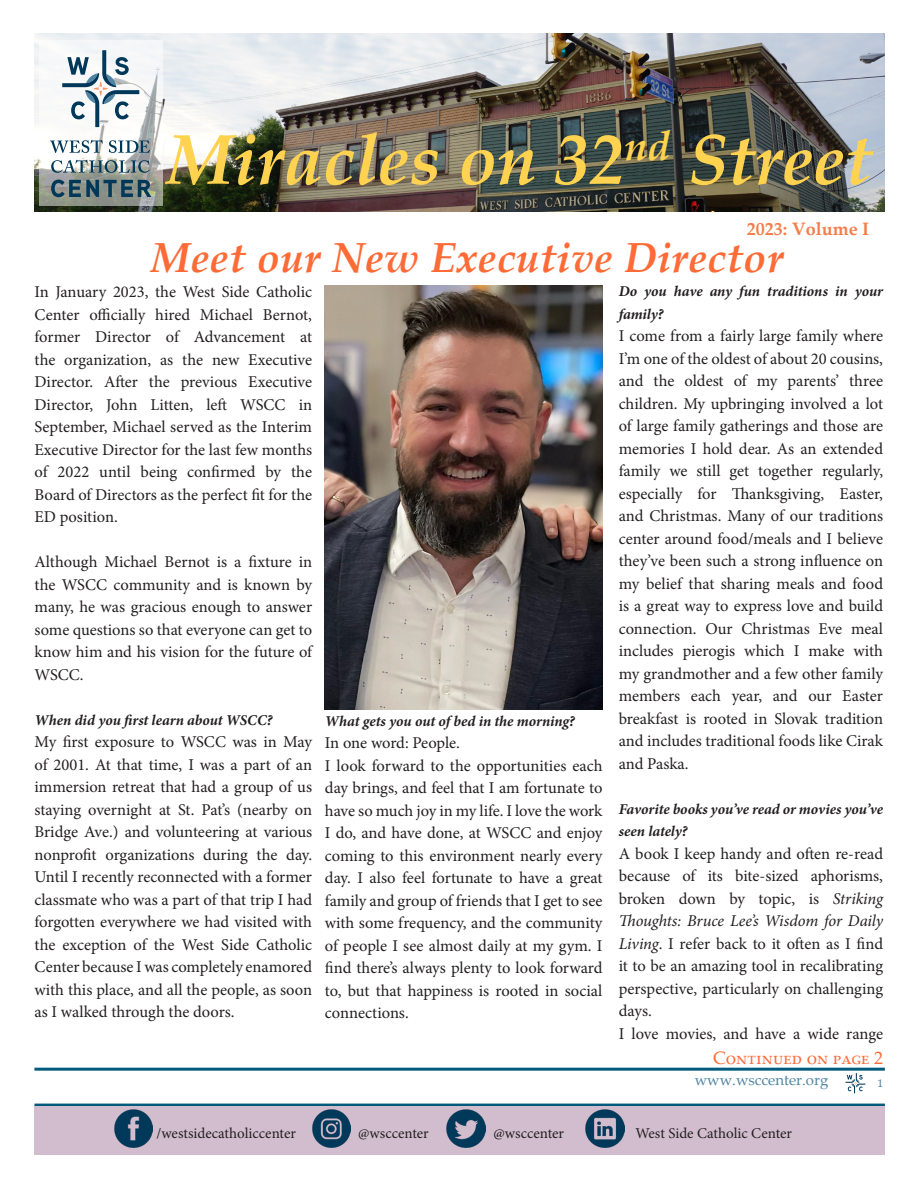
<style>
.page{position:relative;width:918px;height:1188px;background:#fff}
.page>*{position:absolute;margin:0;border:0;box-sizing:border-box;transform-origin:0 0}
.t1{font:italic 700 70.5px "Palatino Linotype";color:#ffd24f}
.t2{font:italic 700 42px "Palatino Linotype";letter-spacing:.01em;color:#ff6b36}
.t3{font:18px "Palatino Linotype";color:#ff6b36}
.t4{font:700 18px "Palatino Linotype";color:#f47d4a}
.t5{font:18px "Palatino Linotype";color:#4f85a3}
.t6{font:16.5px/22.5px "Minion Pro";color:#231f20;text-align:justify}
.t7{font:italic 700 15px/22.5px "Minion Pro";letter-spacing:-.005em;color:#231f20}
.t8{font:15px "Minion Pro";color:#231f20}
.t9{font:15px "Palatino Linotype";color:#4f85a3}
.s1{font-style:italic}
</style>
<div class="page">
<div style="left:34px;top:1104px;width:851px;height:10px;background:#015b7d"></div>
<hr style="left:34px;top:1068px;width:851px;height:3px;background:#015b7d">
<img style="left:34px;top:34px;width:851px;height:178px">
<svg style="left:39px;top:41px;width:123px;height:165px;fill:#f5f7f8"></svg>
<svg style="left:51px;top:160px;width:99px;height:13px"></svg>
<svg style="left:50px;top:140px;width:100px;height:13px"></svg>
<svg style="left:51px;top:180px;width:100px;height:17px;background:#4e6b74"></svg>
<svg style="left:62px;top:50px;width:77px;height:77px"></svg>
<div style="left:34px;top:1106px;width:851px;height:49px;background:#d1bdce"></div>
<svg style="left:846px;top:1073px;width:19px;height:20px"></svg>
<img style="left:325px;top:285px;width:278px;height:425px">
<img style="left:114px;top:1109px;width:39px;height:39px">
<img style="left:312px;top:1109px;width:38px;height:39px">
<img style="left:447px;top:1109px;width:38px;height:39px">
<img style="left:586px;top:1109px;width:38px;height:39px">
<p class="t1" style="left:167px;top:110px;width:707px">Miracles on 32<sup>nd</sup> Street</p>
<p class="t4" style="left:747px;top:216px;width:124px">2023: Volume I</p>
<p class="t2" style="left:151px;top:228px;width:634px">Meet our New Executive Director</p>
<p class="t6" style="left:35px;top:281px;width:279px">In January 2023, the West Side Catholic Center officially hired Michael Bernot, former Director of Advancement at the organization, as the new Executive Director. After the previous Executive Director, John Litten, left WSCC in September, Michael served as the Interim Executive Director for the last few months of 2022 until being confirmed by the Board of Directors as the perfect fit for the ED position.</p>
<p class="t6" style="left:35px;top:551px;width:279px">Although Michael Bernot is a fixture in the WSCC community and is known by many, he was gracious enough to answer some questions so that everyone can get to know him and his vision for the future of WSCC.</p>
<p class="t7" style="left:35px;top:709px;width:240px">When did you first learn about WSCC?</p>
<p class="t6" style="left:35px;top:731px;width:279px">My first exposure to WSCC was in May of 2001. At that time, I was a part of an immersion retreat that had a group of us staying overnight at St. Pat’s (nearby on Bridge Ave.) and volunteering at various nonprofit organizations during the day.<br>Until I recently reconnected with a former classmate who was a part of that trip I had forgotten everywhere we had visited with the exception of the West Side Catholic Center because I was completely enamored with this place, and all the people, as soon as I walked through the doors.</p>
<p class="t7" style="left:619px;top:280px;width:266px">Do you have any fun traditions in your family?</p>
<p class="t6" style="left:619px;top:325px;width:266px">I come from a fairly large family where I’m one of the oldest of about 20 cousins, and the oldest of my parents’ three children. My upbringing involved a lot of large family gatherings and those are memories I hold dear. As an extended family we still get together regularly, especially for Thanksgiving, Easter, and Christmas. Many of our traditions center around food/meals and I believe they’ve been such a strong influence on my belief that sharing meals and food is a great way to express love and build connection. Our Christmas Eve meal includes pierogis which I make with my grandmother and a few other family members each year, and our Easter breakfast is rooted in Slovak tradition and includes traditional foods like Cirak and Paska.</p>
<p class="t7" style="left:619px;top:797px;width:266px">Favorite books you’ve read or movies you’ve seen lately?</p>
<p class="t6" style="left:619px;top:842px;width:266px">A book I keep handy and often re-read because of its bite-sized aphorisms, broken down by topic, is <span class="s1">Striking Thoughts: Bruce Lee’s Wisdom for Daily Living</span>. I refer back to it often as I find it to be an amazing tool in recalibrating perspective, particularly on challenging days.</p>
<p class="t6" style="left:619px;top:1022px;width:266px">I love movies, and have a wide range</p>
<p class="t7" style="left:325px;top:710px;width:251px">What gets you out of bed in the morning?</p>
<p class="t6" style="left:325px;top:732px;width:137px">In one word: People.</p>
<p class="t6" style="left:325px;top:754px;width:279px">I look forward to the opportunities each day brings, and feel that I am fortunate to have so much joy in my life. I love the work I do, and have done, at WSCC and enjoy coming to this environment nearly every day. I also feel fortunate to have a great family and group of friends that I get to see with some frequency, and the community of people I see almost daily at my gym. I find there’s always plenty to look forward to, but that happiness is rooted in social connections.</p>
<p class="t3" style="left:713px;top:1045px;width:171px">Continued on page 2</p>
<p class="t9" style="left:695px;top:1070px;width:135px">www.wsccenter.org</p>
<p class="t8" style="left:157px;top:1123px;width:141px">/westsidecatholiccenter</p>
<p class="t8" style="left:358px;top:1124px;width:72px">@wsccenter</p>
<p class="t8" style="left:494px;top:1124px;width:72px">@wsccenter</p>
<p class="t8" style="left:635px;top:1123px;width:158px">West Side Catholic Center</p>
<p class="t5" style="left:877px;top:1066px;width:7px">1</p>
</div>
